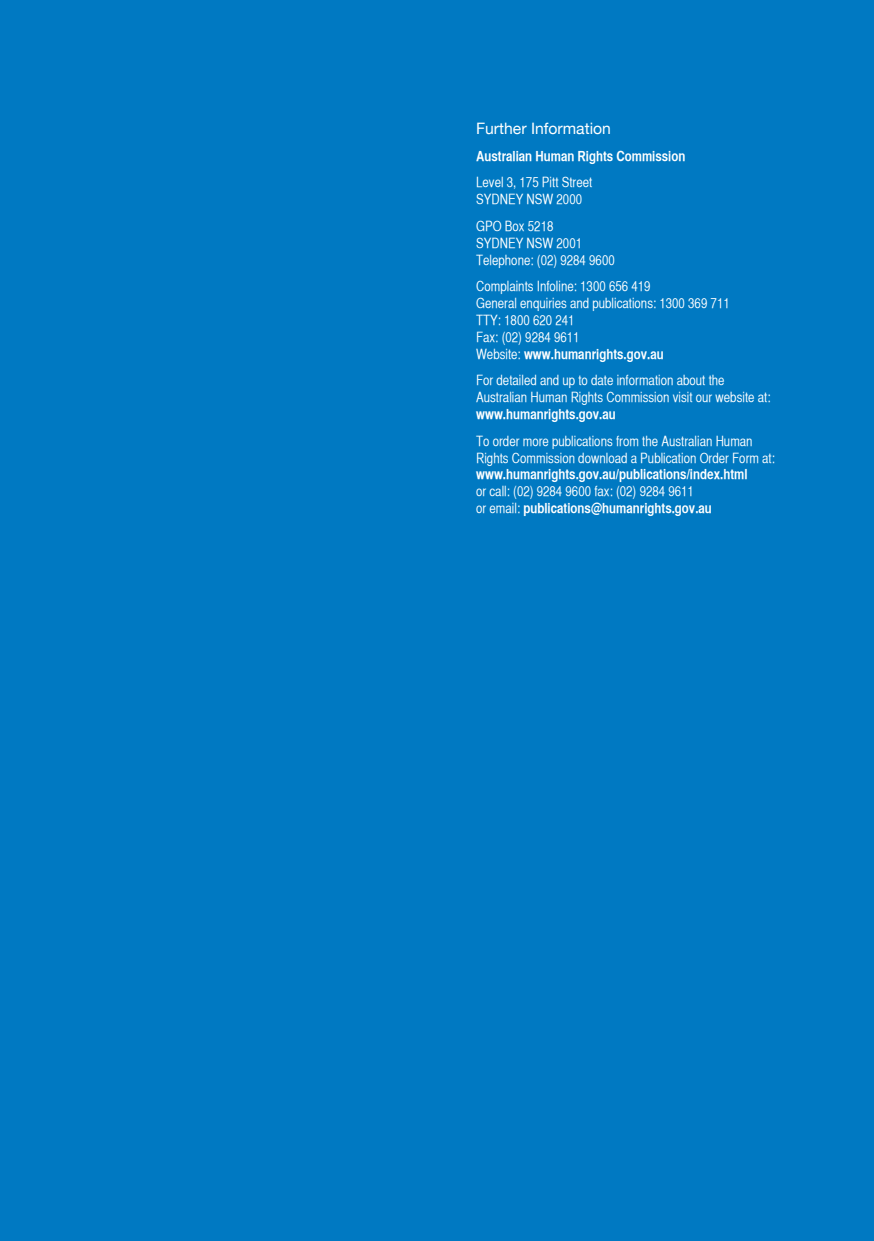
<style>
.page{position:relative;width:874px;height:1241px;background:#fff}
.page>*{position:absolute;margin:0;border:0;box-sizing:border-box;transform-origin:0 0}
.t1{font:15.75px "Helvetica Neue";color:#fff}
.Copyright_Text{font:14px/16.8px "Helvetica CY Plain";color:#fff}
.Copyright_Text-2{font:14px "Helvetica CY Bold";color:#fff}
.s1{font-family:"Helvetica CY Plain"}
.s2{font-family:"Helvetica CY Bold"}
</style>
<div class="page">
<div style="left:0;top:0;width:873px;height:1240px;background:#0079c2"></div>
<p class="t1" style="left:476px;top:117px;width:136px">Further Information</p>
<p class="Copyright_Text-2" style="left:476px;top:147px;width:211px">Australian Human Rights Commission</p>
<p class="Copyright_Text" style="left:476px;top:174px;width:118px">Level 3, 175 Pitt Street</p>
<p class="Copyright_Text" style="left:476px;top:191px;width:107px">SYDNEY NSW 2000</p>
<p class="Copyright_Text" style="left:476px;top:218px;width:79px">GPO Box 5218</p>
<p class="Copyright_Text" style="left:476px;top:234px;width:107px">SYDNEY NSW 2001</p>
<p class="Copyright_Text" style="left:476px;top:251px;width:140px">Telephone: (02) 9284 9600</p>
<p class="Copyright_Text" style="left:476px;top:278px;width:176px">Complaints Infoline: 1300 656 419</p>
<p class="Copyright_Text" style="left:476px;top:295px;width:255px">General enquiries and publications: 1300 369 711</p>
<p class="Copyright_Text" style="left:476px;top:311px;width:100px">TTY: 1800 620 241</p>
<p class="Copyright_Text" style="left:476px;top:328px;width:105px">Fax: (02) 9284 9611</p>
<p class="Copyright_Text-2" style="left:476px;top:345px;width:189px"><span class="s1">Website:</span> www.humanrights.gov.au</p>
<p class="Copyright_Text" style="left:476px;top:372px;width:296px">For detailed and up to date information about the<br>Australian Human Rights Commission visit our website at: <span class="s2">www.humanrights.gov.au</span></p>
<p class="Copyright_Text" style="left:476px;top:432px;width:300px">To order more publications from the Australian Human Rights Commission download a Publication Order Form at: <span class="s2">www.humanrights.gov.au/publications/index.html<br></span>or call: (02) 9284 9600 fax: (02) 9284 9611<br>or email: <span class="s2">publications@humanrights.gov.au</span></p>
</div>
